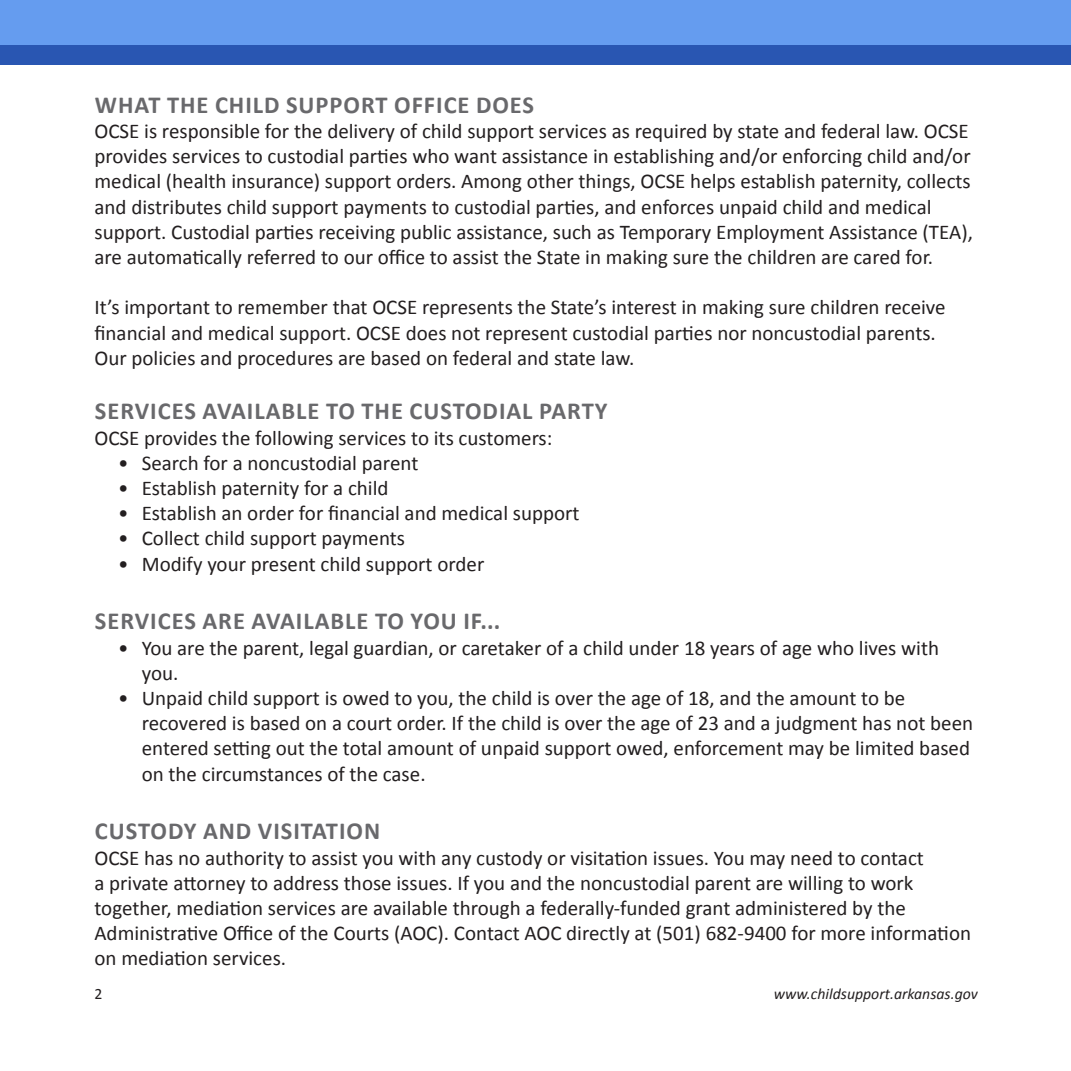
<style>
.page{position:relative;width:1071px;height:1071px;background:#fff}
.page>*{position:absolute;margin:0;border:0;box-sizing:border-box;transform-origin:0 0}
.t1{font:700 24.5px "Calibri";letter-spacing:.04em;color:#69696c}
.t2{font:21px/25.2px "Calibri";color:#231f20}
.t3{font:italic 15.75px "Calibri";color:#231f20}
.t4{font:15.75px "Calibri";color:#231f20}
</style>
<div class="page">
<div style="left:0;top:0;width:1071px;height:65px;background:#2956b2"></div>
<div style="left:0;top:0;width:1071px;height:45px;background:#659cef"></div>
<p class="t1" style="left:95px;top:96px;width:441px">WHAT THE CHILD SUPPORT OFFICE DOES</p>
<p class="t2" style="left:94px;top:119px;width:880px">OCSE is responsible for the delivery of child support services as required by state and federal law. OCSE provides services to custodial parties who want assistance in establishing and/or enforcing child and/or medical (health insurance) support orders. Among other things, OCSE helps establish paternity, collects and distributes child support payments to custodial parties, and enforces unpaid child and medical support. Custodial parties receiving public assistance, such as Temporary Employment Assistance (TEA), are automatically referred to our office to assist the State in making sure the children are cared for.</p>
<p class="t2" style="left:94px;top:295px;width:853px">It’s important to remember that OCSE represents the State’s interest in making sure children receive financial and medical support. OCSE does not represent custodial parties nor noncustodial parents.<br>Our policies and procedures are based on federal and state law.</p>
<p class="t1" style="left:95px;top:403px;width:514px">SERVICES AVAILABLE TO THE CUSTODIAL PARTY</p>
<p class="t2" style="left:94px;top:425px;width:459px">OCSE provides the following services to its customers:</p>
<p class="t2" style="left:118px;top:452px;width:302px">• Search for a noncustodial parent</p>
<p class="t2" style="left:118px;top:477px;width:272px">• Establish paternity for a child</p>
<p class="t2" style="left:118px;top:502px;width:463px">• Establish an order for financial and medical support</p>
<p class="t2" style="left:118px;top:528px;width:288px">• Collect child support payments</p>
<p class="t2" style="left:118px;top:553px;width:368px">• Modify your present child support order</p>
<p class="t1" style="left:95px;top:613px;width:407px">SERVICES ARE AVAILABLE TO YOU IF...</p>
<p class="t2" style="left:142px;top:637px;width:799px;text-indent:-24px">• You are the parent, legal guardian, or caretaker of a child under 18 years of age who lives with you.</p>
<p class="t2" style="left:142px;top:687px;width:833px;text-indent:-24px">• Unpaid child support is owed to you, the child is over the age of 18, and the amount to be recovered is based on a court order. If the child is over the age of 23 and a judgment has not been entered setting out the total amount of unpaid support owed, enforcement may be limited based on the circumstances of the case.</p>
<p class="t1" style="left:95px;top:823px;width:287px">CUSTODY AND VISITATION</p>
<p class="t2" style="left:94px;top:845px;width:878px">OCSE has no authority to assist you with any custody or visitation issues. You may need to contact<br>a private attorney to address those issues. If you and the noncustodial parent are willing to work together, mediation services are available through a federally-funded grant administered by the Administrative Office of the Courts (AOC). Contact AOC directly at (501) 682-9400 for more information on mediation services.</p>
<p class="t4" style="left:94px;top:988px;width:9px">2</p>
<p class="t3" style="left:774px;top:988px;width:206px">www.childsupport.arkansas.gov</p>
</div>
